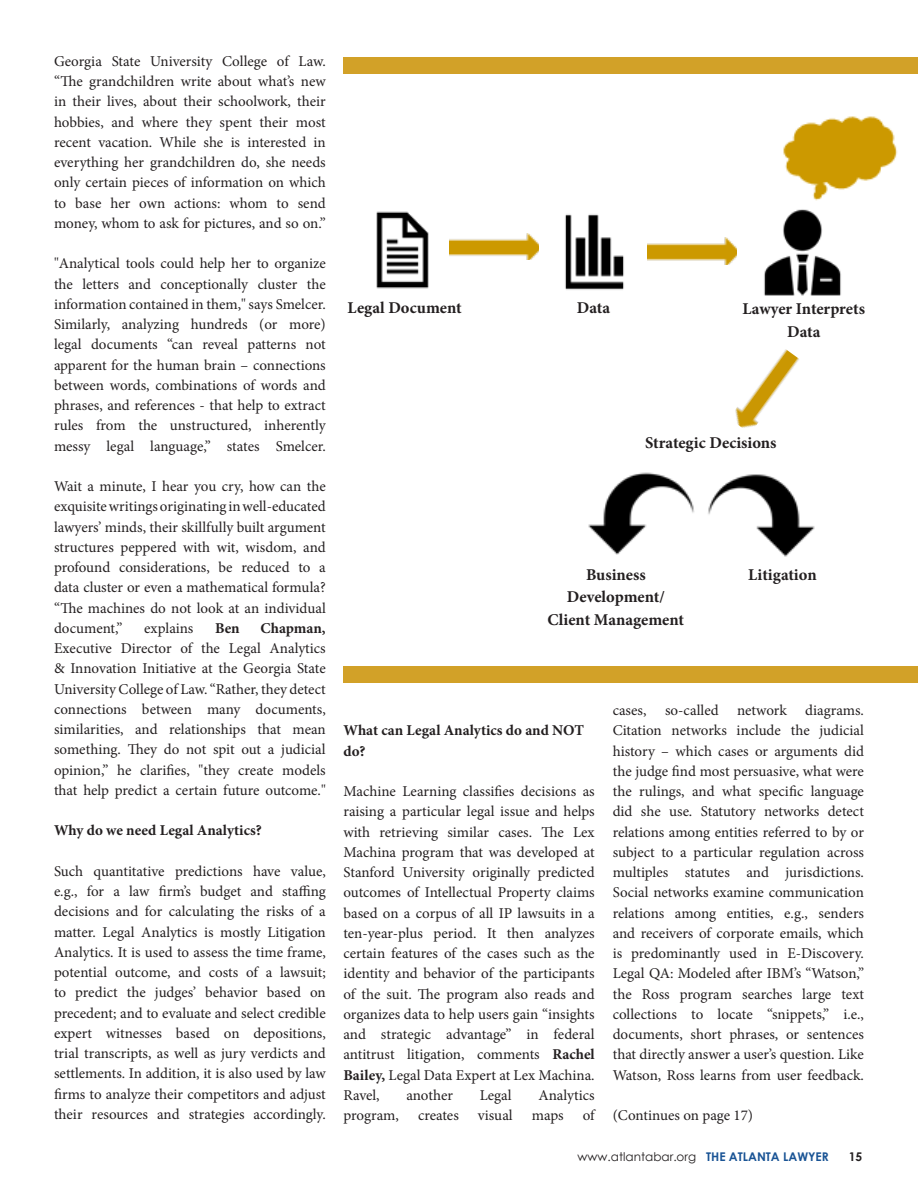
<style>
.page{position:relative;width:918px;height:1188px;background:#fff}
.page>*{position:absolute;margin:0;border:0;box-sizing:border-box;transform-origin:0 0}
.t1{font:700 16.5px/22.5px "Minion Pro";color:#231f20;text-align:center}
.t2{font:15px/20.2px "Minion Pro";color:#231f20;text-align:justify}
.t3{font:700 15px/20.2px "Minion Pro";color:#231f20}
.t4{font:12px "Century Gothic";color:#231f20}
.t5{font:700 12px "Century Gothic";color:#231f20}
.s1{font-weight:700}
.s2{font-weight:700;color:#1a5495}
</style>
<div class="page">
<img style="left:376px;top:211px;width:53px;height:78px">
<img style="left:565px;top:214px;width:59px;height:76px">
<img style="left:764px;top:209px;width:77px;height:87px">
<img style="left:450px;top:233px;width:89px;height:27px">
<img style="left:648px;top:238px;width:89px;height:26px">
<img style="left:783px;top:116px;width:115px;height:85px">
<img style="left:735px;top:349px;width:64px;height:79px">
<img style="left:588px;top:472px;width:107px;height:83px">
<img style="left:708px;top:474px;width:107px;height:83px">
<div style="left:343px;top:57px;width:575px;height:16px;background:#d2a128"></div>
<div style="left:343px;top:666px;width:575px;height:17px;background:#d2a128"></div>
<p class="t2" style="left:54px;top:51px;width:273px">Georgia State University College of Law. “The grandchildren write about what’s new in their lives, about their schoolwork, their hobbies, and where they spent their most recent vacation. While she is interested in everything her grandchildren do, she needs only certain pieces of information on which to base her own actions: whom to send money, whom to ask for pictures, and so on.”</p>
<p class="t2" style="left:54px;top:254px;width:273px">"Analytical tools could help her to organize the letters and conceptionally cluster the information contained in them," says Smelcer.<br>Similarly, analyzing hundreds (or more) legal documents “can reveal patterns not apparent for the human brain – connections between words, combinations of words and phrases, and references - that help to extract rules from the unstructured, inherently messy legal language,” states Smelcer.</p>
<p class="t2" style="left:54px;top:476px;width:273px">Wait a minute, I hear you cry, how can the exquisite writings originating in well-educated lawyers’ minds, their skillfully built argument structures peppered with wit, wisdom, and profound considerations, be reduced to a data cluster or even a mathematical formula? “The machines do not look at an individual document,”</p>
<p class="t2" style="left:144px;top:618px;width:51px">explains</p>
<p class="t3" style="left:215px;top:618px;width:26px">Ben</p>
<p class="t3" style="left:261px;top:618px;width:67px">Chapman,</p>
<p class="t2" style="left:54px;top:638px;width:273px">Executive Director of the Legal Analytics &amp; Innovation Initiative at the Georgia State University College of Law. “Rather, they detect connections between many documents, similarities, and relationships that mean something. They do not spit out a judicial opinion,” he clarifies, "they create models that help predict a certain future outcome."</p>
<p class="t3" style="left:54px;top:820px;width:209px">Why do we need Legal Analytics?</p>
<p class="t2" style="left:54px;top:861px;width:273px">Such quantitative predictions have value, e.g., for a law firm’s budget and staffing decisions and for calculating the risks of a matter. Legal Analytics is mostly Litigation Analytics. It is used to assess the time frame, potential outcome, and costs of a lawsuit; to predict the judges’ behavior based on precedent; and to evaluate and select credible expert witnesses based on depositions, trial transcripts, as well as jury verdicts and settlements. In addition, it is also used by law firms to analyze their competitors and adjust their resources and strategies accordingly.</p>
<p class="t1" style="left:347px;top:296px;width:116px">Legal Document</p>
<p class="t1" style="left:577px;top:296px;width:35px">Data</p>
<p class="t1" style="left:742px;top:297px;width:124px">Lawyer Interprets<br>Data</p>
<p class="t1" style="left:645px;top:431px;width:133px">Strategic Decisions</p>
<p class="t1" style="left:548px;top:563px;width:138px">Business<br>Development/<br>Client Management</p>
<p class="t1" style="left:748px;top:563px;width:70px">Litigation</p>
<p class="t3" style="left:343px;top:720px;width:242px">What can Legal Analytics do and NOT do?</p>
<p class="t2" style="left:343px;top:781px;width:253px">Machine Learning classifies decisions as raising a particular legal issue and helps with retrieving similar cases. The Lex Machina program that was developed at Stanford University originally predicted outcomes of Intellectual Property claims based on a corpus of all IP lawsuits in a ten-year-plus period. It then analyzes certain features of the cases such as the identity and behavior of the participants of the suit. The program also reads and organizes data to help users gain “insights and strategic advantage” in federal antitrust litigation, comments <span class="s1">Rachel Bailey,</span> Legal Data Expert at Lex Machina.<br>Ravel,</p>
<p class="t2" style="left:406px;top:1085px;width:48px">another</p>
<p class="t2" style="left:480px;top:1085px;width:34px">Legal</p>
<p class="t2" style="left:538px;top:1085px;width:58px">Analytics</p>
<p class="t2" style="left:343px;top:1105px;width:57px">program,</p>
<p class="t2" style="left:418px;top:1105px;width:42px">creates</p>
<p class="t2" style="left:478px;top:1105px;width:36px">visual</p>
<p class="t2" style="left:532px;top:1105px;width:33px">maps</p>
<p class="t2" style="left:583px;top:1105px;width:13px">of</p>
<p class="t2" style="left:613px;top:700px;width:253px">cases, so-called network diagrams.<br>Citation networks include the judicial history – which cases or arguments did the judge find most persuasive, what were the rulings, and what specific language did she use. Statutory networks detect relations among entities referred to by or subject to a particular regulation across multiples statutes and jurisdictions.<br>Social networks examine communication relations among entities, e.g., senders and receivers of corporate emails, which is predominantly used in E-Discovery.<br>Legal QA: Modeled after IBM’s “Watson,” the Ross program searches large text collections to locate “snippets,” i.e., documents, short phrases, or sentences that directly answer a user’s question. Like Watson, Ross learns from user feedback.</p>
<p class="t2" style="left:613px;top:1105px;width:142px">(Continues on page 17)</p>
<p class="t4" style="left:578px;top:1149px;width:253px">www.atlantabar.org <span class="s2">THE ATLANTA LAWYER</span></p>
<p class="t5" style="left:849px;top:1149px;width:15px">15</p>
</div>
